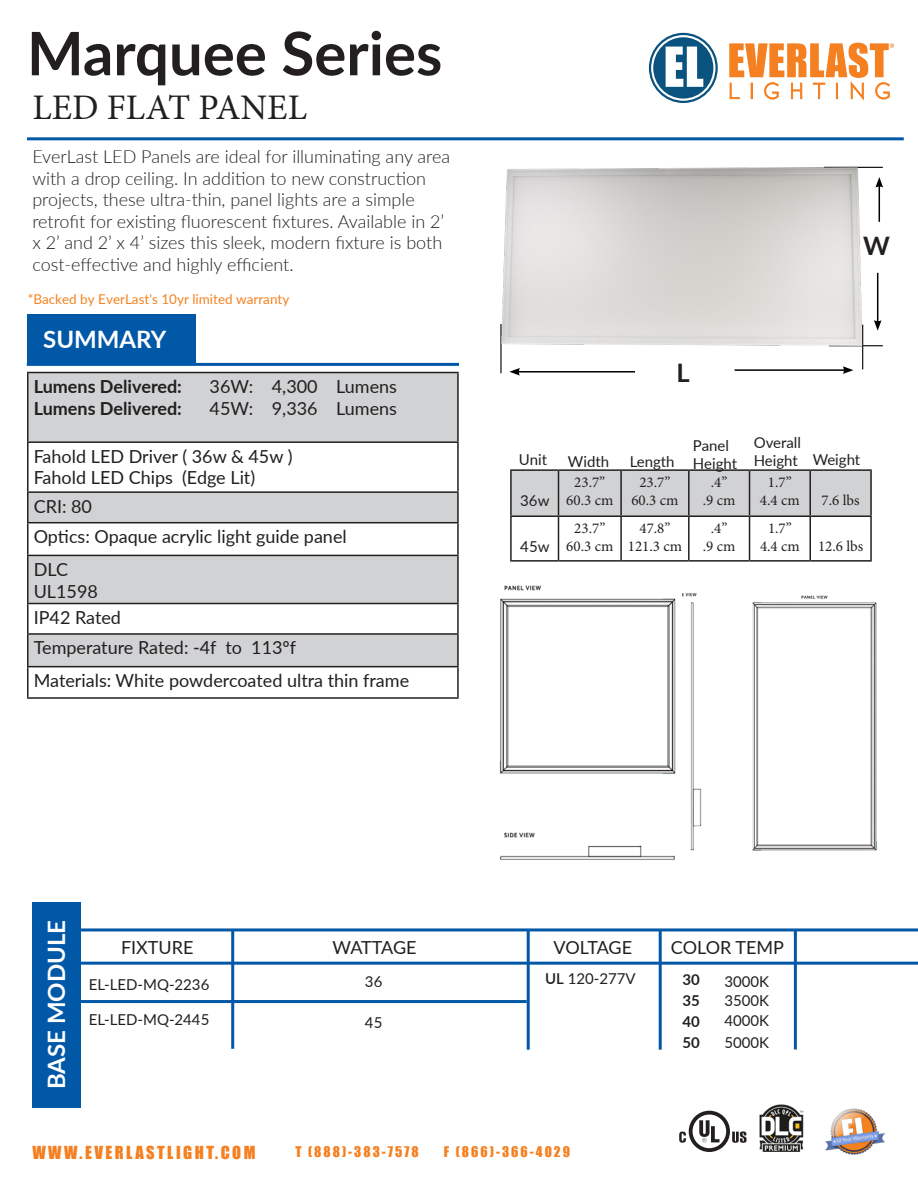
<style>
.page{position:relative;width:918px;height:1188px;background:#fff}
.page>*{position:absolute;margin:0;border:0;box-sizing:border-box;transform-origin:0 0}
.t1{font:700 60px "Lato";color:#231f20}
.t2{font:36px "Minion Pro";color:#231f20}
.t3{font:700 25.5px "Lato";color:#231f20}
.t4{font:700 24px "Lato";color:#fff}
.t5{font:300 18px/21.6px "Lato";color:#231f20}
.t6{font:18px/21.6px "Lato";color:#231f20}
.t7{font:700 18px "Lato";color:#231f20}
.t8{font:18px "Lato";letter-spacing:-.03em;color:#231f20}
.t9{font:18px "Lato";letter-spacing:-.02em;color:#231f20}
.t10{font:16.5px "Impact";letter-spacing:.15em;color:#f58021}
.t11{font:15px/18px "Lato";color:#231f20}
.t12{font:15px/18px "Minion Pro";color:#231f20;text-align:center}
.t13{font:700 15px/20.9px "Lato";color:#231f20;text-align:justify}
.t14{font:13.5px "Lato";color:#f58220}
.t15{font:13.5px "Impact";letter-spacing:.15em;color:#f58021}
.s1{font-weight:600}
</style>
<div class="page">
<hr style="left:27px;top:137px;width:877px;height:3px;background:#0158a7">
<svg style="left:679px;top:1111px;width:68px;height:41px"></svg>
<img style="left:759px;top:1104px;width:45px;height:48px">
<img style="left:825px;top:1108px;width:60px;height:47px">
<hr style="left:231px;top:930px;width:3px;height:119px;background:#0158a7">
<div style="left:32px;top:902px;width:49px;height:205px;background:#0158a7"></div>
<hr style="left:527px;top:931px;width:3px;height:119px;background:#0158a7">
<hr style="left:659px;top:931px;width:3px;height:119px;background:#0158a7">
<hr style="left:794px;top:931px;width:3px;height:118px;background:#0158a7">
<div style="left:27px;top:314px;width:169px;height:49px;background:#0158a7"></div>
<hr style="left:27px;top:363px;width:432px;height:3px;background:#0158a7">
<svg style="left:649px;top:33px;width:69px;height:70px"></svg>
<svg style="left:729px;top:43px;width:165px;height:57px"></svg>
<svg style="left:28px;top:373px;width:429px;height:293px;fill:#d1d2d4"></svg>
<hr style="left:27px;top:372px;width:432px;height:1px;background:#231f20">
<hr style="left:27px;top:373px;width:1px;height:68px;background:#231f20">
<hr style="left:457px;top:373px;width:2px;height:68px;background:#231f20">
<hr style="left:27px;top:441px;width:432px;height:2px;background:#231f20">
<hr style="left:27px;top:443px;width:1px;height:48px;background:#231f20">
<hr style="left:457px;top:443px;width:2px;height:48px;background:#231f20">
<hr style="left:27px;top:491px;width:432px;height:2px;background:#231f20">
<svg style="left:27px;top:493px;width:1px;height:29px"></svg>
<hr style="left:457px;top:493px;width:2px;height:29px;background:#231f20">
<hr style="left:27px;top:522px;width:432px;height:1px;background:#231f20">
<hr style="left:27px;top:523px;width:1px;height:32px;background:#231f20">
<hr style="left:457px;top:523px;width:2px;height:32px;background:#231f20">
<hr style="left:27px;top:555px;width:432px;height:1px;background:#231f20">
<hr style="left:27px;top:556px;width:1px;height:47px;background:#231f20">
<hr style="left:457px;top:556px;width:2px;height:47px;background:#231f20">
<hr style="left:27px;top:603px;width:432px;height:1px;background:#231f20">
<svg style="left:27px;top:604px;width:1px;height:29px"></svg>
<hr style="left:457px;top:604px;width:2px;height:29px;background:#231f20">
<hr style="left:27px;top:633px;width:432px;height:2px;background:#231f20">
<hr style="left:27px;top:635px;width:1px;height:31px;background:#231f20">
<hr style="left:457px;top:635px;width:2px;height:31px;background:#231f20">
<hr style="left:27px;top:666px;width:432px;height:1px;background:#231f20">
<hr style="left:27px;top:667px;width:1px;height:30px;background:#231f20">
<hr style="left:457px;top:667px;width:2px;height:30px;background:#231f20">
<hr style="left:27px;top:697px;width:432px;height:2px;background:#231f20">
<hr style="left:824px;top:167px;width:59px;height:1px;background:#000">
<hr style="left:829px;top:345px;width:54px;height:1px;background:#000">
<div style="left:512px;top:471px;width:358px;height:44px;background:#d1d2d4"></div>
<hr style="left:510px;top:469px;width:49px;height:2px;background:#231f20">
<hr style="left:510px;top:471px;width:2px;height:44px;background:#231f20">
<hr style="left:559px;top:469px;width:62px;height:2px;background:#231f20">
<hr style="left:558px;top:471px;width:1px;height:44px;background:#231f20">
<hr style="left:621px;top:469px;width:68px;height:2px;background:#231f20">
<hr style="left:620px;top:471px;width:2px;height:44px;background:#231f20">
<hr style="left:689px;top:469px;width:61px;height:2px;background:#231f20">
<hr style="left:688px;top:471px;width:2px;height:44px;background:#231f20">
<hr style="left:750px;top:469px;width:60px;height:2px;background:#231f20">
<hr style="left:749px;top:471px;width:1px;height:44px;background:#231f20">
<hr style="left:810px;top:469px;width:62px;height:2px;background:#231f20">
<hr style="left:809px;top:471px;width:2px;height:44px;background:#231f20">
<hr style="left:870px;top:471px;width:2px;height:44px;background:#231f20">
<hr style="left:510px;top:515px;width:49px;height:2px;background:#231f20">
<hr style="left:510px;top:517px;width:2px;height:43px;background:#231f20">
<hr style="left:559px;top:515px;width:62px;height:2px;background:#231f20">
<hr style="left:558px;top:517px;width:1px;height:43px;background:#231f20">
<hr style="left:621px;top:515px;width:68px;height:2px;background:#231f20">
<hr style="left:620px;top:517px;width:2px;height:43px;background:#231f20">
<hr style="left:689px;top:515px;width:61px;height:2px;background:#231f20">
<hr style="left:688px;top:517px;width:2px;height:43px;background:#231f20">
<hr style="left:750px;top:515px;width:60px;height:2px;background:#231f20">
<hr style="left:749px;top:517px;width:1px;height:43px;background:#231f20">
<hr style="left:810px;top:515px;width:62px;height:2px;background:#231f20">
<hr style="left:809px;top:517px;width:2px;height:43px;background:#231f20">
<hr style="left:870px;top:517px;width:2px;height:43px;background:#231f20">
<hr style="left:510px;top:560px;width:49px;height:2px;background:#231f20">
<hr style="left:559px;top:560px;width:62px;height:2px;background:#231f20">
<hr style="left:621px;top:560px;width:68px;height:2px;background:#231f20">
<hr style="left:689px;top:560px;width:61px;height:2px;background:#231f20">
<hr style="left:750px;top:560px;width:60px;height:2px;background:#231f20">
<hr style="left:810px;top:560px;width:62px;height:2px;background:#231f20">
<hr style="left:81px;top:928px;width:837px;height:3px;background:#0158a7">
<hr style="left:81px;top:962px;width:837px;height:3px;background:#0158a7">
<hr style="left:81px;top:1000px;width:446px;height:3px;background:#0158a7">
<img style="left:500px;top:166px;width:382px;height:210px">
<img style="left:499px;top:585px;width:184px;height:275px">
<img style="left:683px;top:593px;width:194px;height:258px">
<h1 class="t1" style="left:27px;top:9px;width:417px">Marquee Series</h1>
<h2 class="t2" style="left:32px;top:84px;width:276px">LED FLAT PANEL</h2>
<p class="t5" style="left:32px;top:145px;width:419px">EverLast LED Panels are ideal for illuminating any area with a drop ceiling. In addition to new construction projects, these ultra-thin, panel lights are a simple retrofit for existing fluorescent fixtures. Available in 2’ x 2’ and 2’ x 4’ sizes this sleek, modern fixture is both cost-effective and highly efficient.</p>
<p class="t14" style="left:28px;top:289px;width:263px">*Backed by EverLast's 10yr limited warranty</p>
<h3 class="t4" style="left:43px;top:322px;width:125px">SUMMARY</h3>
<p class="t7" style="left:34px;top:373px;width:150px">Lumens Delivered:</p>
<p class="t6" style="left:210px;top:375px;width:189px">36W: 4,300 Lumens</p>
<p class="t7" style="left:34px;top:395px;width:150px">Lumens Delivered:</p>
<p class="t6" style="left:210px;top:397px;width:189px">45W: 9,336 Lumens</p>
<p class="t6" style="left:34px;top:445px;width:260px">Fahold LED Driver ( 36w &amp; 45w )<br>Fahold LED Chips (Edge Lit)</p>
<p class="t6" style="left:34px;top:490px;width:315px;line-height:30.6px">CRI: 80<br>Optics: Opaque acrylic light guide panel</p>
<p class="t6" style="left:34px;top:558px;width:66px">DLC<br>UL1598</p>
<p class="t6" style="left:34px;top:601px;width:264px;line-height:30.5px">IP42 Rated<br>Temperature Rated: -4f to 113ºf</p>
<p class="t6" style="left:34px;top:669px;width:377px">Materials: White powdercoated ultra thin frame</p>
<h3 class="t3" style="left:676px;top:354px;width:15px">L</h3>
<h3 class="t3" style="left:863px;top:227px;width:28px">W</h3>
<p class="t11" style="left:693px;top:435px;width:46px">Panel<br>Height</p>
<p class="t11" style="left:754px;top:433px;width:49px">Overall<br>Height</p>
<p class="t11" style="left:519px;top:450px;width:30px">Unit</p>
<p class="t11" style="left:568px;top:452px;width:43px">Width</p>
<p class="t11" style="left:630px;top:452px;width:46px">Length</p>
<p class="t11" style="left:813px;top:450px;width:49px">Weight</p>
<p class="t11" style="left:520px;top:491px;width:31px">36w</p>
<p class="t11" style="left:520px;top:537px;width:31px">45w</p>
<p class="t12" style="left:566px;top:473px;width:49px">23.7”<br>60.3 cm</p>
<p class="t12" style="left:631px;top:473px;width:49px">23.7”<br>60.3 cm</p>
<p class="t12" style="left:703px;top:473px;width:34px">.4”<br>.9 cm</p>
<p class="t12" style="left:760px;top:473px;width:41px">1.7”<br>4.4 cm</p>
<p class="t12" style="left:822px;top:491px;width:40px">7.6 lbs</p>
<p class="t12" style="left:566px;top:519px;width:49px">23.7”<br>60.3 cm</p>
<p class="t12" style="left:628px;top:519px;width:56px">47.8”<br>121.3 cm</p>
<p class="t12" style="left:703px;top:519px;width:34px">.4”<br>.9 cm</p>
<p class="t12" style="left:760px;top:519px;width:105px;text-align:left;text-indent:8px">1.7”<br>4.4 cm 12.6 lbs</p>
<h3 class="t4" style="left:39px;top:1089px;width:171px;rotate:-90deg">BASE MODULE</h3>
<p class="t6" style="left:121px;top:936px;width:74px">FIXTURE</p>
<p class="t8" style="left:333px;top:935px;width:86px">WATTAGE</p>
<p class="t9" style="left:554px;top:934px;width:80px">VOLTAGE</p>
<p class="t6" style="left:671px;top:936px;width:115px">COLOR TEMP</p>
<p class="t11" style="left:89px;top:975px;width:122px">EL-LED-MQ-2236</p>
<p class="t11" style="left:89px;top:1010px;width:122px">EL-LED-MQ-2445</p>
<p class="t11" style="left:365px;top:972px;width:19px">36</p>
<p class="t11" style="left:365px;top:1013px;width:19px">45</p>
<p class="t11" style="left:545px;top:969px;width:92px"><span class="s1">UL</span> 120-277V</p>
<p class="t11" style="left:725px;top:972px;width:46px">3000K</p>
<p class="t11" style="left:725px;top:1008px;width:46px;line-height:22.8px">4000K<br>5000K</p>
<p class="t13" style="left:682px;top:969px;width:19px">30<br>35<br>40<br>50</p>
<p class="t11" style="left:725px;top:991px;width:46px">3500K</p>
<p class="t10" style="left:32px;top:1140px;width:225px">WWW.EVERLASTLIGHT.COM</p>
<p class="t15" style="left:295px;top:1141px;width:125px">T (888)-383-7578</p>
<p class="t15" style="left:444px;top:1141px;width:128px">F (866)-366-4029</p>
</div>
